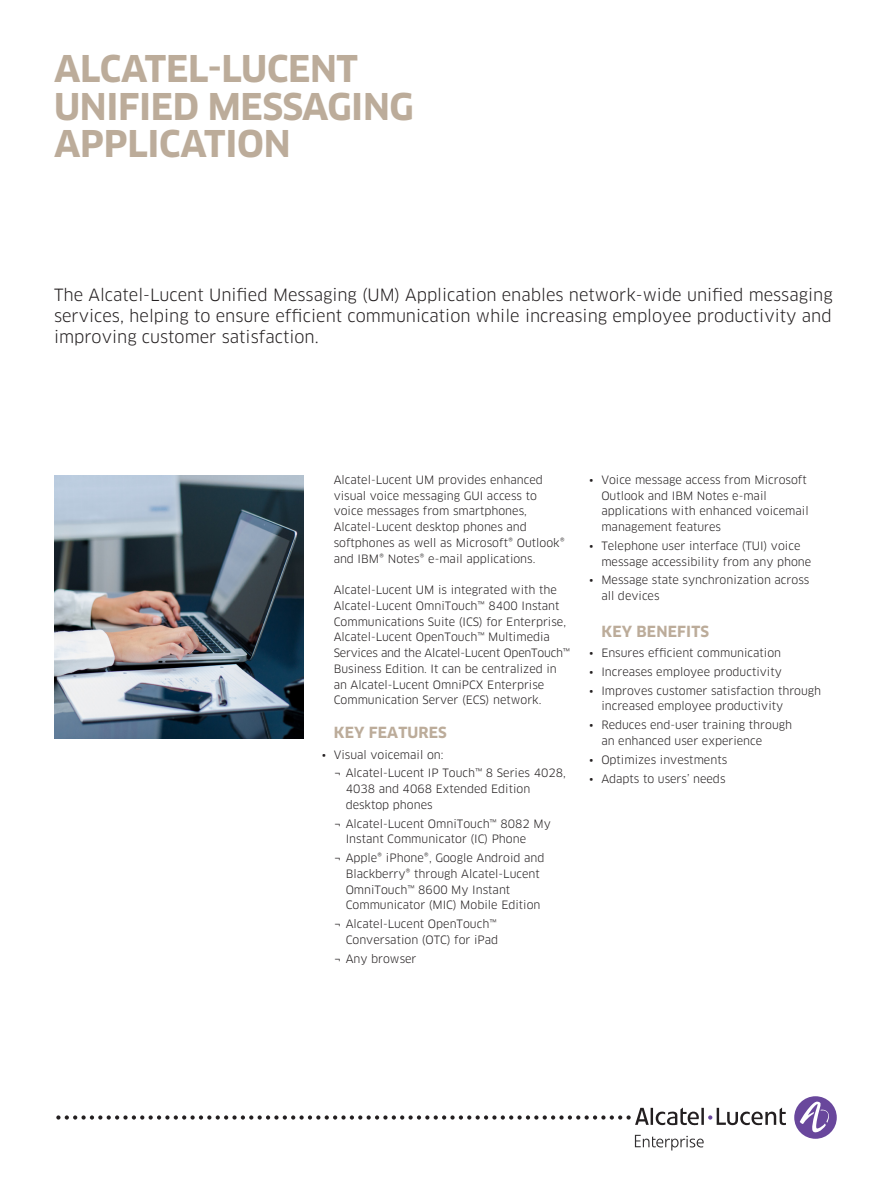
<style>
.page{position:relative;width:893px;height:1191px;background:#fff}
.page>*{position:absolute;margin:0;border:0;box-sizing:border-box;transform-origin:0 0}
.Title_1{font:700 36px/37.5px "Clan OT";letter-spacing:-.01em;color:#bcac9a}
.Intro_bloc{font:16.5px/21px "Clan OT";color:#231f20;text-align:justify}
.Head_1{font:700 15px "Clan OT";letter-spacing:.01em;color:#bcac9a}
.Body{font:11.25px/15.8px "Clan OT";color:#231f20}
.Body_bullet{font:11.25px/15.8px "Clan OT";color:#231f20}
.Body_bullet_two{font:11.25px/15.8px "Clan OT";color:#231f20}
</style>
<div class="page">
<div style="left:794px;top:1096px;width:43px;height:42px;background:#69479c;border-radius:50%"></div>
<svg style="left:800px;top:1101px;width:32px;height:32px"></svg>
<svg style="left:56px;top:1107px;width:730px;height:18px"></svg>
<svg style="left:635px;top:1134px;width:69px;height:16px"></svg>
<img style="left:54px;top:475px;width:250px;height:263px">
<p class="Title_1" style="left:54px;top:51px;width:361px">ALCATEL-LUCENT<br>UNIFIED MESSAGING<br>APPLICATION</p>
<p class="Intro_bloc" style="left:54px;top:284px;width:780px">The Alcatel-Lucent Unified Messaging (UM) Application enables network-wide unified messaging services, helping to ensure efficient communication while increasing employee productivity and improving customer satisfaction.</p>
<p class="Body" style="left:334px;top:472px;width:233px">Alcatel-Lucent UM provides enhanced visual voice messaging GUI access to voice messages from smartphones, Alcatel-Lucent desktop phones and softphones as well as Microsoft® Outlook® and IBM® Notes® e-mail applications.</p>
<p class="Body" style="left:334px;top:582px;width:238px">Alcatel-Lucent UM is integrated with the Alcatel-Lucent OmniTouch™ 8400 Instant Communications Suite (ICS) for Enterprise, Alcatel-Lucent OpenTouch™ Multimedia Services and the Alcatel-Lucent OpenTouch™ Business Edition. It can be centralized in an Alcatel-Lucent OmniPCX Enterprise Communication Server (ECS) network.</p>
<p class="Head_1" style="left:334px;top:724px;width:115px">KEY FEATURES</p>
<p class="Body_bullet" style="left:322px;top:746px;width:123px">• Visual voicemail on:</p>
<p class="Body_bullet_two" style="left:346px;top:765px;width:222px;text-indent:-12px">¬ Alcatel-Lucent IP Touch™ 8 Series 4028,<br>4038 and 4068 Extended Edition desktop phones</p>
<p class="Body_bullet_two" style="left:346px;top:815px;width:207px;text-indent:-12px">¬ Alcatel-Lucent OmniTouch™ 8082 My<br>Instant Communicator (IC) Phone</p>
<p class="Body_bullet_two" style="left:346px;top:850px;width:200px;text-indent:-12px">¬ Apple® iPhone®, Google Android and Blackberry® through Alcatel-Lucent OmniTouch™ 8600 My Instant Communicator (MIC) Mobile Edition</p>
<p class="Body_bullet_two" style="left:334px;top:916px;width:166px;text-align:right">¬ Alcatel-Lucent OpenTouch™<br>Conversation (OTC) for iPad</p>
<p class="Body_bullet_two" style="left:334px;top:950px;width:84px">¬ Any browser</p>
<p class="Body_bullet" style="left:601px;top:472px;width:209px;text-indent:-12px">• Voice message access from Microsoft<br>Outlook and IBM Notes e-mail applications with enhanced voicemail management features</p>
<p class="Body_bullet" style="left:601px;top:538px;width:211px;text-indent:-12px">• Telephone user interface (TUI) voice message accessibility from any phone</p>
<p class="Body_bullet" style="left:601px;top:572px;width:210px;text-indent:-12px">• Message state synchronization across all devices</p>
<p class="Head_1" style="left:601px;top:622px;width:109px">KEY BENEFITS</p>
<p class="Body_bullet" style="left:589px;top:645px;width:193px">• Ensures efficient communication</p>
<p class="Body_bullet" style="left:589px;top:664px;width:194px">• Increases employee productivity</p>
<p class="Body_bullet" style="left:601px;top:682px;width:221px;text-indent:-12px">• Improves customer satisfaction through increased employee productivity</p>
<p class="Body_bullet" style="left:601px;top:717px;width:192px;text-indent:-12px">• Reduces end-user training through an enhanced user experience</p>
<p class="Body_bullet" style="left:589px;top:751px;width:139px">• Optimizes investments</p>
<p class="Body_bullet" style="left:589px;top:770px;width:138px">• Adapts to users’ needs</p>
</div>
